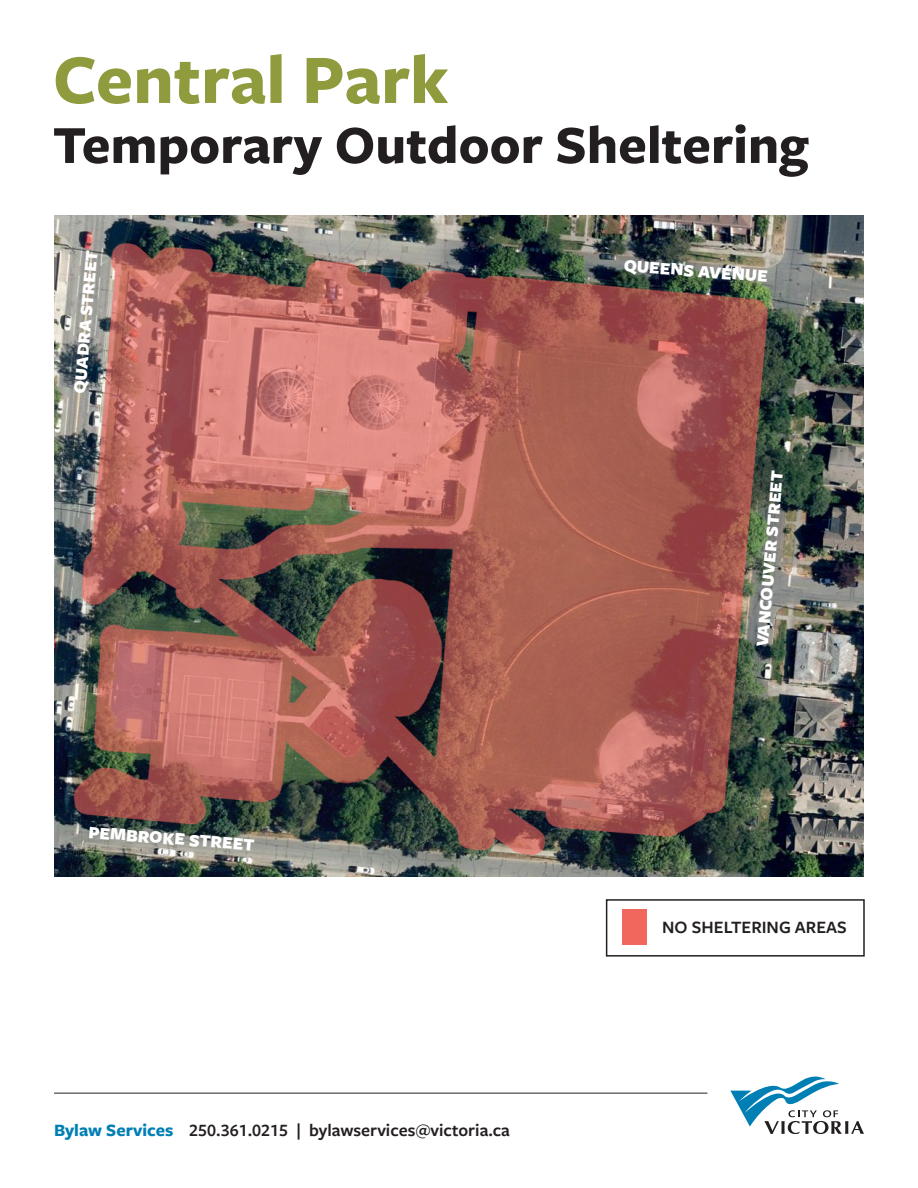
<style>
.page{position:relative;width:918px;height:1188px;background:#fff}
.page>*{position:absolute;margin:0;border:0;box-sizing:border-box;transform-origin:0 0}
.t1{font:700 72px "Freight Sans Pro";color:#8f9b3c}
.Subhead{font:700 55.5px "Freight Sans Pro";color:#231f20}
.Legend{font:600 18px "Freight Sans Pro";color:#231f20}
.STREET_NAMES{font:900 18px "Freight Sans Pro";color:#fff}
.s1{font-weight:700;color:#007fb4}
</style>
<div class="page">
<img style="left:54px;top:216px;width:810px;height:661px">
<svg style="left:730px;top:1077px;width:134px;height:57px"></svg>
<div style="left:606px;top:899px;width:259px;height:58px;border:2px solid #231f20"></div>
<div style="left:623px;top:909px;width:24px;height:36px;background:#f1665d"></div>
<hr style="left:54px;top:1093px;width:653px;height:1px;background:#231f20">
<p class="t1" style="left:53px;top:30px;width:397px">Central Park</p>
<p class="Subhead" style="left:53px;top:107px;width:757px">Temporary Outdoor Sheltering</p>
<p class="STREET_NAMES" style="left:67px;top:392px;width:145px;rotate:-85deg">QUADRA STREET</p>
<p class="STREET_NAMES" style="left:89px;top:820px;width:168px;rotate:4deg">PEMBROKE STREET</p>
<p class="Legend" style="left:54px;top:1118px;width:457px"><span class="s1">Bylaw Services</span> 250.361.0215 | bylawservices@victoria.ca</p>
<p class="STREET_NAMES" style="left:625px;top:253px;width:146px;rotate:4deg">QUEENS AVENUE</p>
<p class="STREET_NAMES" style="left:749px;top:646px;width:178px;rotate:-85deg">VANCOUVER STREET</p>
<p class="Legend" style="left:662px;top:915px;width:186px">NO SHELTERING AREAS</p>
</div>
